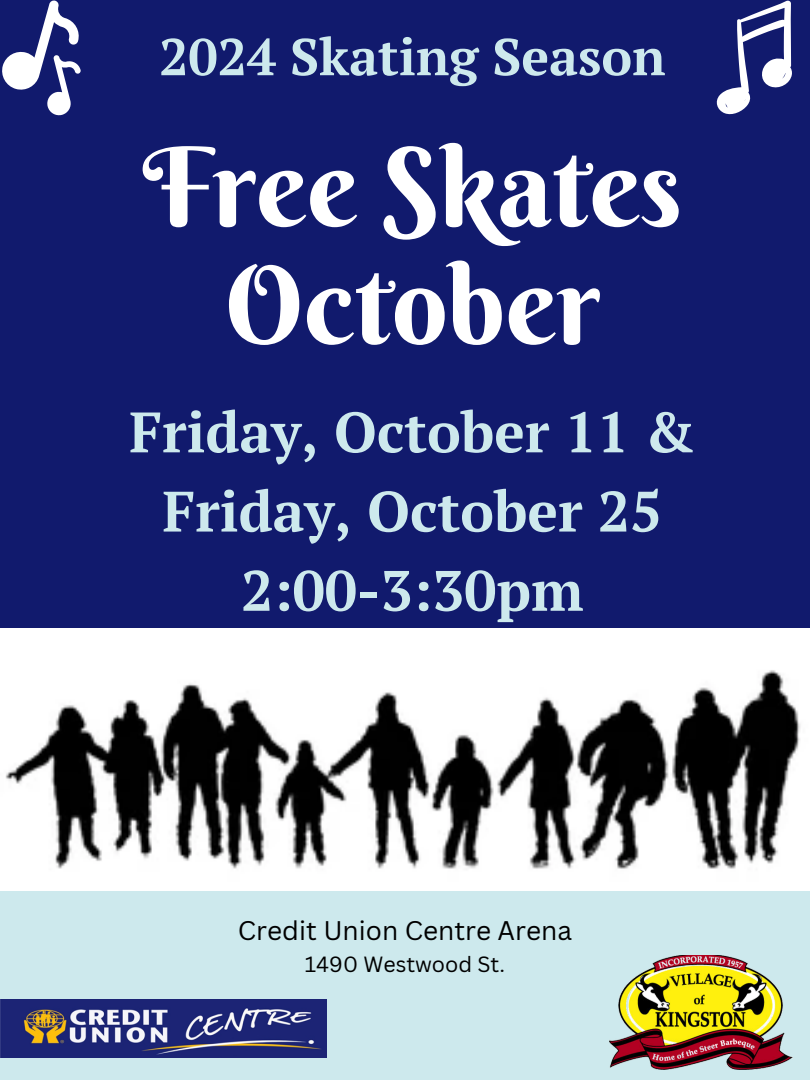
<style>
.page{position:relative;width:810px;height:1080px;background:#111a6d}
.page>*{position:absolute;margin:0;border:0;box-sizing:border-box;transform-origin:0 0}
.t1{font:110px/117.6px "Berkshire Swash";color:#fff;text-align:center}
.t2{font:700 56.88px/79.2px "PT Serif";color:#cde9ed;text-align:center}
.t3{font:700 51.81px "PT Serif";color:#cde9ed}
.t4{font:26.25px "Canva Sans";color:#000}
.t5{font:21.44px "Canva Sans";color:#000}
</style>
<div class="page">
<div style="left:0;top:628px;width:810px;height:452px;background:#fff"></div>
<div style="left:0;top:891px;width:810px;height:189px;background:#cde9ed"></div>
<img style="left:0;top:999px;width:327px;height:59px">
<img style="left:610px;top:955px;width:183px;height:114px">
<svg style="left:716px;top:0;width:76px;height:115px"></svg>
<svg style="left:2px;top:0;width:79px;height:116px"></svg>
<img style="left:5px;top:670px;width:796px;height:199px">
<p class="t3" style="left:159px;top:21px;width:508px">2024 Skating Season</p>
<h1 class="t1" style="left:143px;top:128px;width:541px">Free Skates<br>October</h1>
<h2 class="t2" style="left:129px;top:391px;width:567px">Friday, October 11 &amp;<br>Friday, October 25<br>2:00-3:30pm</h2>
<p class="t4" style="left:238px;top:912px;width:336px">Credit Union Centre Arena</p>
<p class="t5" style="left:305px;top:949px;width:202px">1490 Westwood St.</p>
</div>
